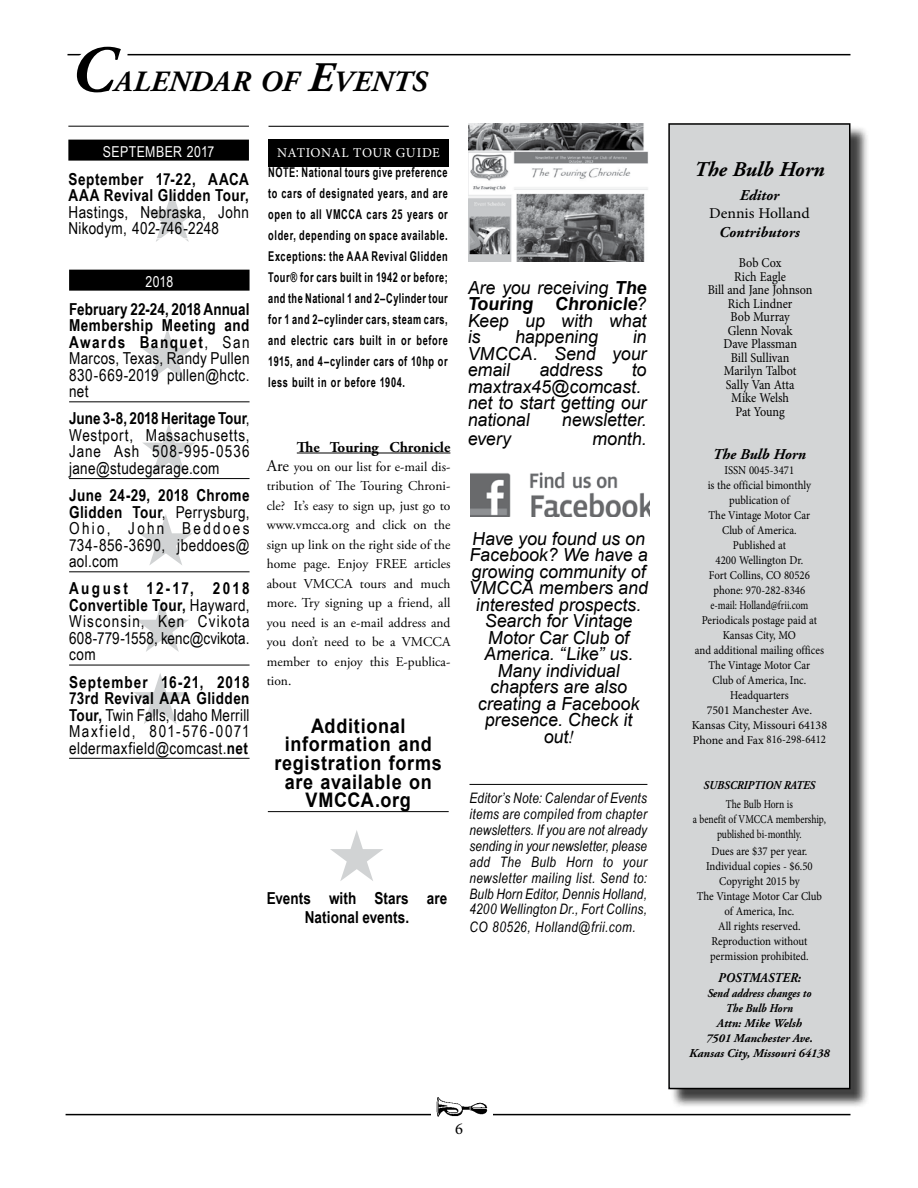
<style>
.page{position:relative;width:918px;height:1188px;background:#fff}
.page>*{position:absolute;margin:0;border:0;box-sizing:border-box;transform-origin:0 0}
.t1{font:italic 700 66px "Adobe Garamond Pro";color:#000}
.t2{font:italic 700 29.4px "Adobe Garamond Pro";letter-spacing:.015em;color:#000}
.t3{font:italic 700 21px "Adobe Garamond Pro";color:#000}
.t4{font:700 20.1px/18.6px "Arial";letter-spacing:.035em;color:#000;text-align:center;scale:.9 1}
.t5{font:italic 18px/16.5px "Arial";letter-spacing:-.005em;color:#000;text-align:justify}
.t6{font:16.5px/16.5px "Arial Narrow";letter-spacing:.03em;color:#000;text-align:justify}
.t7{font:700 16.5px/16.5px "Arial Narrow";letter-spacing:.025em;color:#000}
.t8{font:700 16.5px/19.5px "Arial Narrow";letter-spacing:.005em;color:#000;text-align:center}
.t9{font:16.5px "Minion Pro";color:#000}
.t10{font:italic 700 15px "Adobe Garamond Pro";color:#000}
.t11{font:700 15px "Adobe Garamond Pro";color:#000}
.t12{font:15px "Arial Narrow";letter-spacing:.025em;color:#fff}
.t13{font:15px "Minion Pro";color:#000;scale:1.05 1}
.t14{font:italic 14.4px/15.9px "Arial Narrow";letter-spacing:.02em;color:#000;text-align:justify}
.t15{font:700 13.5px/21px "Arial Narrow";letter-spacing:.055em;color:#000;text-align:justify;scale:.83 1}
.t16{font:13.5px/19.5px "Adobe Garamond Pro";color:#000;text-align:justify}
.t17{font:13.5px/13.5px "Minion Pro";letter-spacing:-.005em;color:#000;text-align:center;scale:.9 1}
.t18{font:13.5px "Minion Pro";letter-spacing:.025em;color:#fff}
.t19{font:italic 700 13.5px "Adobe Garamond Pro";letter-spacing:.015em;color:#000;scale:.9 1}
.t20{font:12px/15px "Minion Pro";color:#000;text-align:center;scale:.9 1}
.t21{font:italic 700 12px/15px "Adobe Garamond Pro";color:#000;text-align:center;scale:.9 1}
.t22{font:12px/15px "Minion Pro";color:#000;text-align:center;scale:.8 1}
.t23{font:11.7px "Minion Pro";color:#000;scale:.92 1}
.s1{font-size:42px}
.s2{font-size:15px;color:#fff}
.s3{font-weight:400}
.s4{font-weight:700}
.s5{font-size:16.5px}
.s6{font-family:"Adobe Caslon Pro"}
.s7{font-size:12px}
</style>
<div class="page">
<hr style="left:68px;top:54px;width:782px;height:1px;background:#000">
<svg style="left:141px;top:329px;width:53px;height:51px"></svg>
<svg style="left:142px;top:424px;width:53px;height:51px"></svg>
<svg style="left:134px;top:673px;width:53px;height:51px"></svg>
<svg style="left:146px;top:191px;width:52px;height:51px"></svg>
<svg style="left:139px;top:514px;width:53px;height:51px"></svg>
<svg style="left:136px;top:601px;width:53px;height:51px"></svg>
<hr style="left:66px;top:1114px;width:785px;height:1px;background:#000">
<img style="left:431px;top:1097px;width:62px;height:20px">
<div style="left:671px;top:125px;width:198px;height:983px;background:#000;opacity:.75"></div>
<div style="left:669px;top:124px;width:181px;height:965px;background:#d3d5d6"></div>
<div style="left:668px;top:123px;width:182px;height:966px;border:2px solid #000"></div>
<svg style="left:74px;top:53px;width:54px;height:3px"></svg>
<hr style="left:470px;top:784px;width:177px;height:1px;background:#000">
<div style="left:268px;top:139px;width:181px;height:27px;background:#000"></div>
<img style="left:471px;top:472px;width:179px;height:45px">
<img style="left:468px;top:123px;width:180px;height:138px">
<div style="left:266px;top:123px;width:184px;height:5px;background:#000;opacity:.5"></div>
<hr style="left:268px;top:811px;width:181px;height:1px;background:#000">
<svg style="left:330px;top:830px;width:53px;height:51px"></svg>
<hr style="left:68px;top:126px;width:181px;height:1px;background:#000">
<div style="left:68px;top:140px;width:181px;height:21px;background:#000"></div>
<hr style="left:68px;top:238px;width:181px;height:1px;background:#fff">
<hr style="left:297px;top:453px;width:153px;height:1px;background:#000">
<div style="left:69px;top:270px;width:181px;height:21px;background:#000"></div>
<hr style="left:69px;top:401px;width:181px;height:1px;background:#000">
<hr style="left:69px;top:478px;width:181px;height:1px;background:#000">
<hr style="left:69px;top:571px;width:181px;height:1px;background:#000">
<hr style="left:69px;top:665px;width:181px;height:1px;background:#000">
<hr style="left:69px;top:758px;width:181px;height:1px;background:#000">
<h1 class="t1" style="left:70px;top:32px;width:45px">C</h1>
<h2 class="t2" style="left:115px;top:65px;width:314px">ALENDAR OF <span class="s1">E</span>VENTS</h2>
<p class="t12" style="left:103px;top:141px;width:113px">SEPTEMBER 2017</p>
<h3 class="t7" style="left:68px;top:170px;width:182px">September 17-22, AACA<br>AAA Revival Glidden Tour,</h3>
<h3 class="t6" style="left:68px;top:203px;width:182px">Hastings, Nebraska, John<br>Nikodym, 402-746-2248<span class="s2">A</span></h3>
<p class="t12" style="left:145px;top:271px;width:29px">2018</p>
<h3 class="t7" style="left:69px;top:300px;width:182px;text-align:justify">February 22-24, 2018 Annual Membership Meeting and Awards Banquet<span class="s3">, San Marcos, Texas, Randy Pullen 830-669-2019 pullen@hctc. net</span></h3>
<h3 class="t6" style="left:69px;top:410px;width:182px"><span class="s4">June 3-8, 2018 Heritage Tour</span>, Westport, Massachusetts, Jane Ash 508-995-0536 jane@studegarage.com</h3>
<h3 class="t6" style="left:69px;top:486px;width:182px"><span class="s4">June 24-29, 2018 Chrome Glidden Tour</span>, Perrysburg, Ohio, John Beddoes 734-856-3690, jbeddoes@ aol.com</h3>
<h3 class="t6" style="left:69px;top:580px;width:182px"><span class="s4">August 12-17, 2018<br>Convertible Tour,</span> Hayward, Wisconsin, Ken Cvikota 608-779-1558, kenc@cvikota. com</h3>
<h3 class="t6" style="left:69px;top:673px;width:182px"><span class="s4">September 16-21, 2018<br>73rd Revival AAA Glidden Tour,</span> Twin Falls, Idaho Merrill Maxfield, 801-576-0071 eldermaxfield@comcast.<span class="s4">net</span></h3>
<p class="t18" style="left:277px;top:144px;width:164px">NATIONAL TOUR GUIDE</p>
<p class="t15" style="left:268px;top:161px;width:218px">NOTE: National tours give preference to cars of designated years, and are open to all VMCCA cars 25 years or older, depending on space available.<br>Exceptions: the AAA Revival Glidden Tour® for cars built in 1942 or before; and the National 1 and 2–Cylinder tour for 1 and 2–cylinder cars, steam cars, and electric cars built in or before 1915, and 4–cylinder cars of 10hp or less built in or before 1904.</p>
<p class="t11" style="left:297px;top:438px;width:155px">The Touring Chronicle</p>
<p class="t16" style="left:267px;top:457px;width:185px"><span class="s5">Are</span> you on our list for e-mail dis&shy;tribution of The Touring Chroni&shy;cle? It’s easy to sign up, just go to www.vmcca.org and click on the sign up link on the right side of the home page. Enjoy FREE articles about VMCCA tours and much more. Try signing up a friend, all you need is an e-mail address and you don’t need to be a VMCCA member to enjoy this E-publica&shy;tion.</p>
<h3 class="t4" style="left:275px;top:717px;width:188px">Additional information and registration forms are available on<br>VMCCA.org</h3>
<h3 class="t8" style="left:267px;top:887px;width:182px">Events with Stars are<br>National events.</h3>
<h3 class="t5" style="left:468px;top:279px;width:182px">Are you receiving <span class="s4">The Touring Chronicle</span>?<br>Keep up with what is</h3>
<h3 class="t5" style="left:468px;top:329px;width:182px;text-indent:165px">in VMCCA. Send your email</h3>
<h3 class="t5" style="left:515px;top:329px;width:85px">happening</h3>
<h3 class="t5" style="left:540px;top:362px;width:66px">address</h3>
<h3 class="t5" style="left:468px;top:362px;width:182px;text-align:left;text-indent:164px">to maxtrax45@comcast. net to start getting our national</h3>
<h3 class="t5" style="left:562px;top:411px;width:88px">newsletter.</h3>
<h3 class="t5" style="left:468px;top:431px;width:45px">every</h3>
<h3 class="t5" style="left:593px;top:431px;width:58px">month.</h3>
<h3 class="t5" style="left:470px;top:530px;width:182px;text-align:center">Have you found us on<br>Facebook? We have a growing community of<br>VMCCA members and interested prospects.<br>Search for Vintage<br>Motor Car Club of<br>America. “Like” us.<br>Many individual chapters are also creating a Facebook presence. Check it out<span class="s6">!</span></h3>
<p class="t14" style="left:470px;top:790px;width:179px">Editor’s Note: Calendar of Events items are compiled from chapter newsletters. If you are not already sending in your newsletter, please add The Bulb Horn to your newsletter mailing list. Send to:<br>Bulb Horn Editor, Dennis Holland, 4200 Wellington Dr., Fort Collins,</p>
<p class="t14" style="left:470px;top:919px;width:168px">CO 80526, Holland@frii.com.</p>
<h3 class="t9" style="left:455px;top:1118px;width:9px">6</h3>
<h3 class="t3" style="left:694px;top:157px;width:132px">The Bulb Horn</h3>
<p class="t10" style="left:740px;top:187px;width:41px">Editor</p>
<p class="t13" style="left:709px;top:203px;width:98px">Dennis Holland</p>
<p class="t10" style="left:719px;top:224px;width:82px">Contributors</p>
<p class="t17" style="left:708px;top:256px;width:118px">Bob Cox<br>Rich Eagle<br>Bill and Jane Johnson<br>Rich Lindner<br>Bob Murray<br>Glenn Novak<br>Dave Plassman<br>Bill Sullivan<br>Marilyn Talbot<br>Sally Van Atta<br>Mike Welsh<br>Pat Young</p>
<p class="t10" style="left:713px;top:446px;width:95px">The Bulb Horn</p>
<p class="t20" style="left:692px;top:463px;width:152px">ISSN 0045-3471<br>is the official bimonthly publication of<br>The Vintage Motor Car<br>Club of America.<br>Published at<br>4200 Wellington Dr.<br>Fort Collins, CO 80526<br>phone: 970-282-8346<br>e-mail: Holland@frii.com<br>Periodicals postage paid at<br>Kansas City, MO<br>and additional mailing offices<br>The Vintage Motor Car<br>Club of America, Inc.<br>Headquarters<br>7501 Manchester Ave.<br>Kansas City, Missouri 64138</p>
<p class="t23" style="left:693px;top:731px;width:147px"><span class="s7">Phone and Fax</span> 816-298-6412</p>
<p class="t21" style="left:704px;top:778px;width:126px">SUBSCRIPTION RATES</p>
<p class="t22" style="left:693px;top:797px;width:168px">The Bulb Horn is<br>a benefit of VMCCA membership, published bi-monthly.</p>
<p class="t20" style="left:697px;top:844px;width:141px">Dues are $37 per year.<br>Individual copies - $6.50<br>Copyright 2015 by<br>The Vintage Motor Car Club of America, Inc.<br>All rights reserved.<br>Reproduction without permission prohibited.</p>
<p class="t19" style="left:718px;top:970px;width:94px">POSTMASTER:</p>
<p class="t21" style="left:689px;top:986px;width:158px">Send address changes to<br>The Bulb Horn<br>Attn: Mike Welsh<br>7501 Manchester Ave.<br>Kansas City, Missouri 64138</p>
</div>
